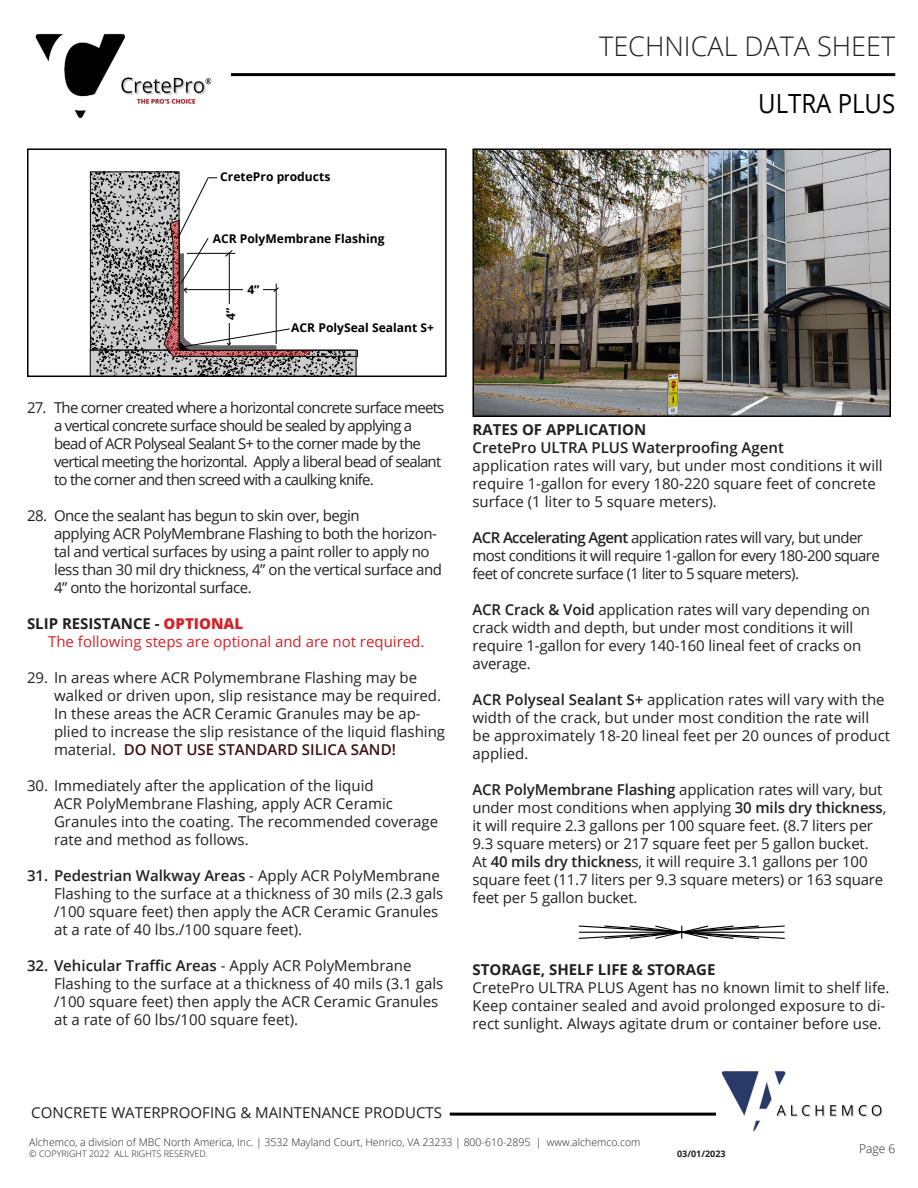
<style>
.page{position:relative;width:918px;height:1188px;background:#fff}
.page>*{position:absolute;margin:0;border:0;box-sizing:border-box;transform-origin:0 0}
.t1{font:300 27px "Open Sans";color:#231f20}
.t2{font:26.4px "Open Sans";color:#000;scale:.91 1}
.t3{font:15px/18px "Open Sans";color:#231f20}
.t4{font:15px/18px "Open Sans";letter-spacing:-.05em;color:#231f20}
.t5{font:15px/18px "Open Sans";letter-spacing:-.03em;color:#231f20}
.t6{font:15px/18px "Open Sans";letter-spacing:-.04em;color:#231f20}
.t7{font:15px "Open Sans";color:#d1232a}
.t8{font:700 15px "Open Sans";color:#231f20}
.t9{font:700 12.15px "Open Sans";color:#000}
.t10{font:300 12px "Open Sans";color:#231f20}
.t11{font:300 10.5px "Open Sans";color:#231f20}
.t12{font:300 9px "Open Sans";color:#231f20}
.t13{font:700 9px "Open Sans";color:#231f20}
.s1{font-weight:800;color:#d1232a}
.s2{font-weight:600;color:#3f1012}
.s3{font-weight:600}
.s4{font-weight:700}
</style>
<div class="page">
<hr style="left:180px;top:73px;width:715px;height:3px;background:#000">
<hr style="left:450px;top:1113px;width:301px;height:3px;background:#000">
<div style="left:28px;top:27px;width:203px;height:95px;background:#fff"></div>
<img style="left:35px;top:33px;width:177px;height:86px">
<div style="left:717px;top:1066px;width:176px;height:68px;background:#fff"></div>
<img style="left:721px;top:1071px;width:162px;height:61px">
<svg style="left:90px;top:172px;width:268px;height:202px"></svg>
<div style="left:27px;top:148px;width:420px;height:229px;border:2px solid #000"></div>
<img style="left:475px;top:151px;width:413px;height:263px">
<div style="left:472px;top:148px;width:419px;height:269px;border:2px solid #000"></div>
<svg style="left:578px;top:925px;width:207px;height:14px"></svg>
<hr style="left:579px;top:932px;width:205px;height:1px;background:#000">
<h1 class="t1" style="left:599px;top:27px;width:298px">TECHNICAL DATA SHEET</h1>
<p class="t9" style="left:220px;top:168px;width:112px">CretePro products</p>
<p class="t9" style="left:213px;top:230px;width:173px">ACR PolyMembrane Flashing</p>
<p class="t9" style="left:222px;top:320px;width:14px;rotate:-90deg">4”</p>
<p class="t9" style="left:247px;top:281px;width:14px">4”</p>
<p class="t9" style="left:291px;top:319px;width:144px">ACR PolySeal Sealant S+</p>
<p class="t4" style="left:54px;top:398px;width:392px;text-indent:-27px">27. The corner created where a horizontal concrete surface meets a vertical concrete surface should be sealed by applying a bead of ACR Polyseal Sealant S+ to the corner made by the vertical meeting the horizontal. Apply a liberal bead of sealant to the corner and then screed with a caulking knife.</p>
<p class="t5" style="left:54px;top:506px;width:390px;text-indent:-27px">28. Once the sealant has begun to skin over, begin<br>applying ACR PolyMembrane Flashing to both the horizon&shy;tal and vertical surfaces by using a paint roller to apply no less than 30 mil dry thickness, 4” on the vertical surface and 4” onto the horizontal surface.</p>
<p class="t8" style="left:27px;top:613px;width:218px">SLIP RESISTANCE - <span class="s1">OPTIONAL</span></p>
<p class="t7" style="left:48px;top:631px;width:378px">The following steps are optional and are not required.</p>
<p class="t3" style="left:54px;top:668px;width:393px;text-indent:-27px">29. In areas where ACR Polymembrane Flashing may be walked or driven upon, slip resistance may be required.<br>In these areas the ACR Ceramic Granules may be ap&shy;plied to increase the slip resistance of the liquid flashing material. <span class="s2">DO NOT USE STANDARD SILICA SAND!</span></p>
<p class="t3" style="left:54px;top:776px;width:386px;text-indent:-27px">30. Immediately after the application of the liquid<br>ACR PolyMembrane Flashing, apply ACR Ceramic Granules into the coating. The recommended coverage rate and method as follows.</p>
<p class="t3" style="left:54px;top:866px;width:391px;text-indent:-27px"><span class="s3">31. Pedestrian Walkway Areas</span> - Apply ACR PolyMembrane Flashing to the surface at a thickness of 30 mils (2.3 gals /100 square feet) then apply the ACR Ceramic Granules at a rate of 40 lbs./100 square feet).</p>
<p class="t3" style="left:54px;top:956px;width:391px;text-indent:-27px"><span class="s3">32. Vehicular Traffic Areas</span> - Apply ACR PolyMembrane Flashing to the surface at a thickness of 40 mils (3.1 gals /100 square feet) then apply the ACR Ceramic Granules at a rate of 60 lbs/100 square feet).</p>
<h2 class="t2" style="left:758px;top:85px;width:152px">ULTRA PLUS</h2>
<p class="t8" style="left:472px;top:419px;width:175px">RATES OF APPLICATION</p>
<p class="t3" style="left:472px;top:438px;width:412px"><span class="s3">CretePro ULTRA PLUS Waterproofing Agent<br></span>application rates will vary, but under most conditions it will require 1-gallon for every 180-220 square feet of concrete surface (1 liter to 5 square meters).</p>
<p class="t6" style="left:472px;top:528px;width:409px"><span class="s3">ACR Accelerating Agent</span> application rates will vary, but under most conditions it will require 1-gallon for every 180-200 square feet of concrete surface (1 liter to 5 square meters).</p>
<p class="t3" style="left:472px;top:600px;width:399px"><span class="s3">ACR Crack &amp; Void</span> application rates will vary depending on crack width and depth, but under most conditions it will require 1-gallon for every 140-160 lineal feet of cracks on average.</p>
<p class="t3" style="left:472px;top:690px;width:419px"><span class="s3">ACR Polyseal Sealant S+</span> application rates will vary with the width of the crack, but under most condition the rate will be approximately 18-20 lineal feet per 20 ounces of product applied.</p>
<p class="t3" style="left:472px;top:780px;width:415px"><span class="s3">ACR PolyMembrane Flashing</span> application rates will vary, but under most conditions when applying <span class="s3">30 mils dry thickness</span>, it will require 2.3 gallons per 100 square feet. (8.7 liters per 9.3 square meters) or 217 square feet per 5 gallon bucket.<br>At <span class="s3">40 mils dry thicknes</span>s, it will require 3.1 gallons per 100 square feet (11.7 liters per 9.3 square meters) or 163 square feet per 5 gallon bucket.</p>
<p class="t3" style="left:472px;top:960px;width:419px"><span class="s4">STORAGE, SHELF LIFE &amp; STORAGE<br></span>CretePro ULTRA PLUS Agent has no known limit to shelf life.<br>Keep container sealed and avoid prolonged exposure to di&shy;rect sunlight. Always agitate drum or container before use.</p>
<p class="t3" style="left:31px;top:1103px;width:412px">CONCRETE WATERPROOFING &amp; MAINTENANCE PRODUCTS</p>
<p class="t11" style="left:29px;top:1135px;width:613px">Alchemco, a division of MBC North America, Inc. | 3532 Mayland Court, Henrico, VA 23233 | 800-610-2895 | www.alchemco.com</p>
<p class="t12" style="left:29px;top:1147px;width:180px">© COPYRIGHT 2022 ALL RIGHTS RESERVED.</p>
<p class="t13" style="left:677px;top:1147px;width:50px">03/01/2023</p>
<p class="t10" style="left:859px;top:1140px;width:38px">Page 6</p>
</div>
